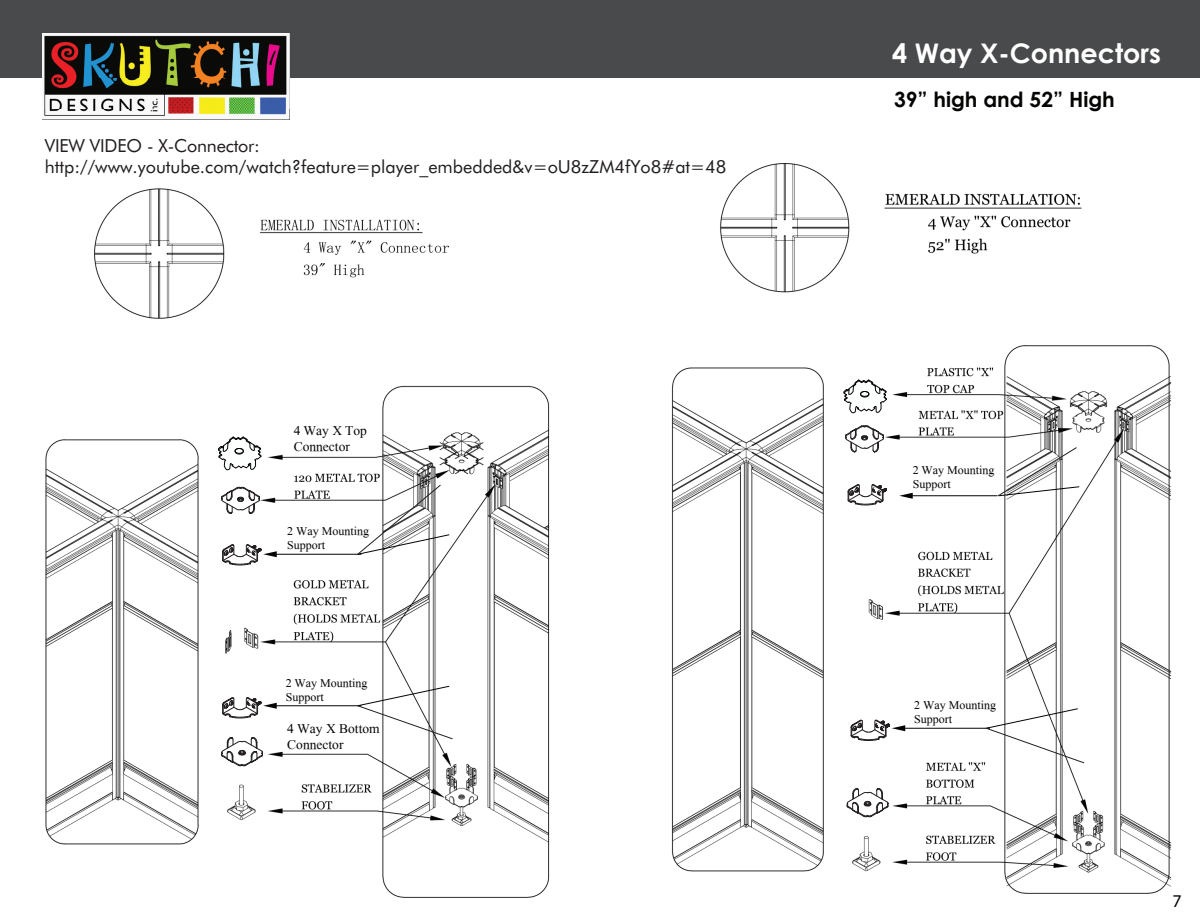
<style>
.page{position:relative;width:1200px;height:915px;background:#fff}
.page>*{position:absolute;margin:0;border:0;box-sizing:border-box;transform-origin:0 0}
.t1{font:700 27px "Century Gothic";color:#fff}
.t2{font:700 21px "Century Gothic";color:#040503}
.t3{font:18px/21.6px "Futura BT";color:#211d1e}
.t4{font:18px "Myriad Pro";color:#040503}
.t5{font:13.5px/16.2px "Mongolian Baiti";color:#040503}
.t6{font:12px/14.4px "Mongolian Baiti";color:#040503}
</style>
<div class="page">
<img style="left:671px;top:163px;width:501px;height:731px">
<img style="left:42px;top:119px;width:508px;height:779px">
<div style="left:0;top:0;width:1200px;height:78px;background:#494a4b"></div>
<div style="left:213px;top:429px;width:51px;height:48px;background:#fff"></div>
<svg style="left:217px;top:417px;width:45px;height:63px"></svg>
<div style="left:235px;top:448px;width:9px;height:6px;border:1px solid #050706;border-radius:50%"></div>
<div style="left:213px;top:724px;width:51px;height:48px;background:#fff"></div>
<svg style="left:196px;top:737px;width:67px;height:33px"></svg>
<div style="left:300px;top:423px;width:72px;height:33px;background:#fff"></div>
<div style="left:297px;top:706px;width:69px;height:47px;background:#fff"></div>
<div style="left:838px;top:776px;width:52px;height:48px;background:#fff"></div>
<svg style="left:822px;top:788px;width:67px;height:33px"></svg>
<div style="left:838px;top:368px;width:52px;height:48px;background:#fff"></div>
<div style="left:214px;top:477px;width:46px;height:48px;background:#fff"></div>
<div style="left:840px;top:422px;width:45px;height:48px;background:#fff"></div>
<svg style="left:843px;top:360px;width:45px;height:93px"></svg>
<svg style="left:221px;top:487px;width:40px;height:27px"></svg>
<svg style="left:222px;top:540px;width:55px;height:26px"></svg>
<hr style="left:276px;top:554px;width:86px;height:1px;background:#040503">
<svg style="left:357px;top:484px;width:93px;height:71px"></svg>
<svg style="left:847px;top:480px;width:41px;height:26px"></svg>
<svg style="left:899px;top:493px;width:14px;height:6px"></svg>
<hr style="left:912px;top:495px;width:86px;height:1px;background:#040503">
<svg style="left:997px;top:447px;width:83px;height:50px"></svg>
<svg style="left:222px;top:693px;width:55px;height:26px"></svg>
<hr style="left:276px;top:705px;width:86px;height:1px;background:#040503">
<svg style="left:357px;top:685px;width:96px;height:55px"></svg>
<svg style="left:850px;top:715px;width:55px;height:26px"></svg>
<hr style="left:904px;top:728px;width:86px;height:1px;background:#040503">
<svg style="left:985px;top:708px;width:100px;height:56px"></svg>
<img style="left:42px;top:33px;width:248px;height:86px">
<p class="t3" style="left:45px;top:134px;width:683px">VIEW VIDEO - X-Connector: http://www.youtube.com/watch?feature=player_embedded&amp;v=oU8zZM4fYo8#at=48</p>
<p class="t5" style="left:294px;top:422px;width:75px">4 Way X Top<br>Connector</p>
<p class="t6" style="left:287px;top:524px;width:83px">2 Way Mounting<br>Support</p>
<p class="t6" style="left:286px;top:675px;width:83px">2 Way Mounting<br>Support</p>
<p class="t5" style="left:287px;top:721px;width:94px">4 Way X Bottom<br>Connector</p>
<h1 class="t1" style="left:892px;top:33px;width:270px">4 Way X-Connectors</h1>
<p class="t2" style="left:894px;top:83px;width:222px">39” high and 52” High</p>
<p class="t6" style="left:913px;top:462px;width:83px">2 Way Mounting<br>Support</p>
<p class="t6" style="left:914px;top:698px;width:83px">2 Way Mounting<br>Support</p>
<p class="t4" style="left:1173px;top:890px;width:11px">7</p>
</div>
